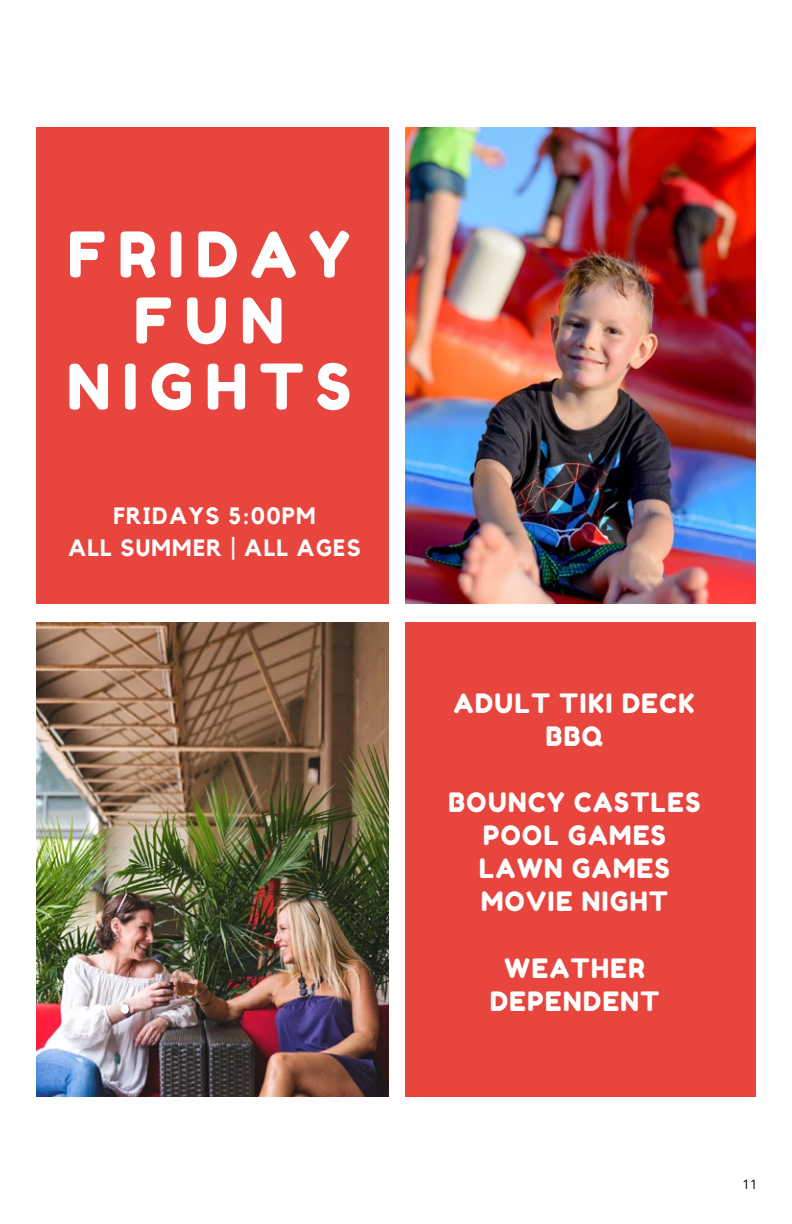
<style>
.page{position:relative;width:792px;height:1224px;background:#fff}
.page>*{position:absolute;margin:0;border:0;box-sizing:border-box;transform-origin:0 0}
.t1{font:62.8px/66px "Fredoka One";letter-spacing:.2em;color:#fff;text-align:center;scale:.96 1}
.t2{font:26.6px/33px "Fredoka One";letter-spacing:.06em;color:#fff;text-align:center;scale:.96 1}
.t3{font:700 23.6px/32.2px "Kollektif";letter-spacing:.06em;color:#fff;text-align:center;scale:.96 1}
.t4{font:13px "Open Sans";color:#000}
</style>
<div class="page">
<div style="left:36px;top:127px;width:352px;height:477px;background:#e7453d"></div>
<img style="left:406px;top:127px;width:350px;height:477px">
<img style="left:36px;top:622px;width:352px;height:475px">
<div style="left:406px;top:622px;width:350px;height:475px;background:#e7453d"></div>
<h1 class="t1" style="left:67px;top:221px;width:297px">FRIDAY<br>FUN<br>NIGHTS</h1>
<p class="t3" style="left:68px;top:499px;width:306px">FRIDAYS 5:00PM<br>ALL SUMMER | ALL AGES</p>
<p class="t2" style="left:454px;top:687px;width:252px">ADULT TIKI DECK<br>BBQ</p>
<p class="t2" style="left:449px;top:786px;width:264px">BOUNCY CASTLES<br>POOL GAMES<br>LAWN GAMES<br>MOVIE NIGHT</p>
<p class="t2" style="left:490px;top:951px;width:178px">WEATHER<br>DEPENDENT</p>
<p class="t4" style="left:743px;top:1176px;width:16px">11</p>
</div>
